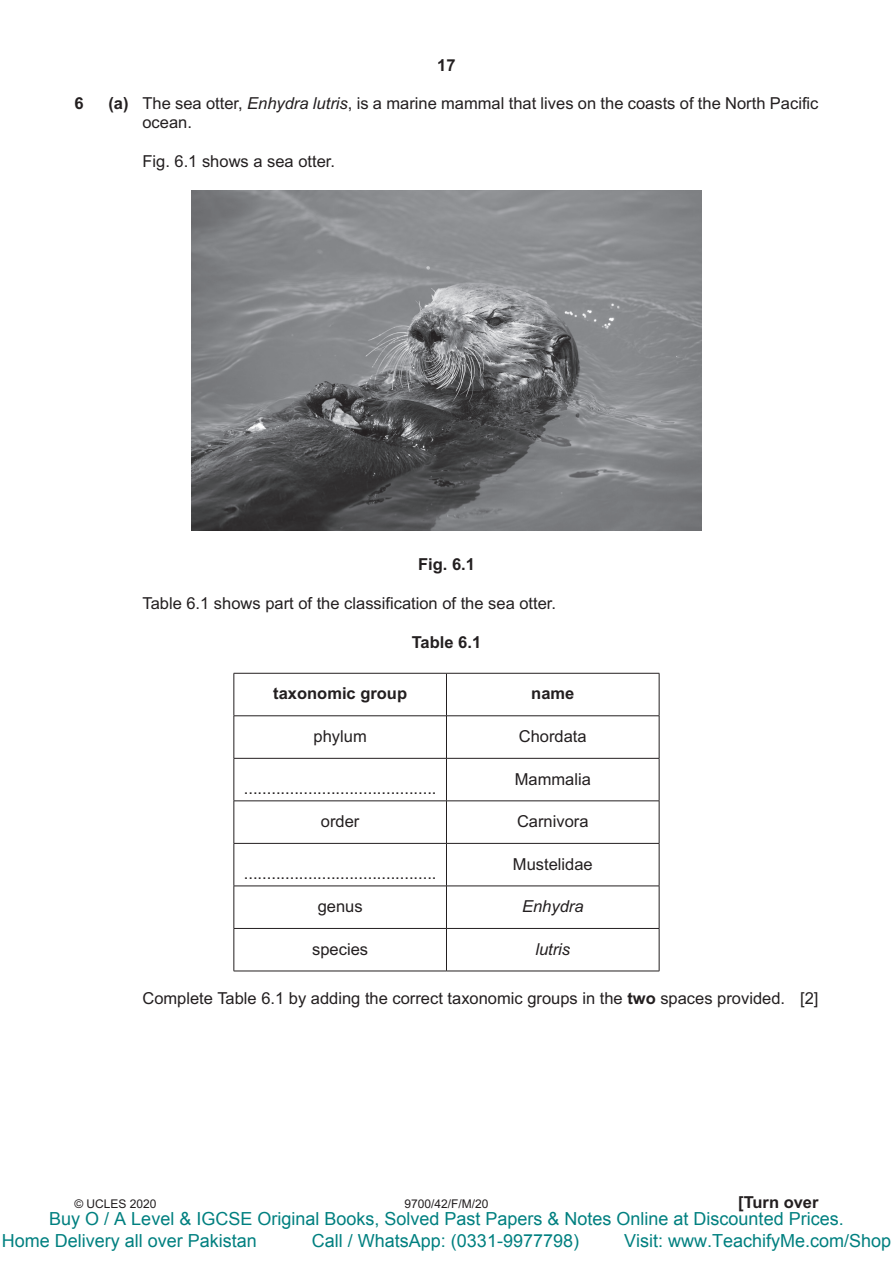
<style>
.page{position:relative;width:893px;height:1263px;background:#fff}
.page>*{position:absolute;margin:0;border:0;box-sizing:border-box;transform-origin:0 0}
.t1{font:18px/21.6px "Arial";color:#008080}
.t2{font:16.5px/19.5px "Arial";color:#231f20}
.t3{font:700 16.5px "Arial";color:#231f20}
.t4{font:italic 16.5px "Arial";color:#231f20}
.t5{font:12px "Arial";color:#231f20}
.s1{font-weight:700}
.s2{font-style:italic}
</style>
<div class="page">
<img style="left:191px;top:190px;width:511px;height:340px">
<hr style="left:446px;top:758px;width:1px;height:43px;background:#231f20">
<hr style="left:234px;top:801px;width:212px;height:1px;background:#231f20">
<hr style="left:446px;top:801px;width:213px;height:1px;background:#231f20">
<hr style="left:446px;top:801px;width:1px;height:42px;background:#231f20">
<hr style="left:234px;top:843px;width:212px;height:1px;background:#231f20">
<hr style="left:446px;top:843px;width:213px;height:1px;background:#231f20">
<hr style="left:446px;top:844px;width:1px;height:42px;background:#231f20">
<hr style="left:234px;top:886px;width:212px;height:1px;background:#231f20">
<hr style="left:446px;top:886px;width:213px;height:1px;background:#231f20">
<hr style="left:446px;top:886px;width:1px;height:42px;background:#231f20">
<hr style="left:234px;top:715px;width:212px;height:1px;background:#231f20">
<hr style="left:446px;top:715px;width:213px;height:1px;background:#231f20">
<hr style="left:234px;top:758px;width:212px;height:1px;background:#231f20">
<hr style="left:446px;top:758px;width:213px;height:1px;background:#231f20">
<hr style="left:234px;top:928px;width:212px;height:1px;background:#231f20">
<hr style="left:446px;top:928px;width:213px;height:1px;background:#231f20">
<hr style="left:446px;top:673px;width:1px;height:42px;background:#231f20">
<hr style="left:446px;top:716px;width:1px;height:42px;background:#231f20">
<hr style="left:446px;top:929px;width:1px;height:42px;background:#231f20">
<hr style="left:234px;top:673px;width:212px;height:1px;background:#231f20">
<hr style="left:234px;top:673px;width:1px;height:42px;background:#231f20">
<hr style="left:446px;top:673px;width:213px;height:1px;background:#231f20">
<hr style="left:659px;top:673px;width:1px;height:42px;background:#231f20">
<hr style="left:234px;top:716px;width:1px;height:42px;background:#231f20">
<hr style="left:659px;top:716px;width:1px;height:42px;background:#231f20">
<hr style="left:234px;top:758px;width:1px;height:43px;background:#231f20">
<hr style="left:659px;top:758px;width:1px;height:43px;background:#231f20">
<hr style="left:234px;top:801px;width:1px;height:42px;background:#231f20">
<hr style="left:659px;top:801px;width:1px;height:42px;background:#231f20">
<hr style="left:234px;top:844px;width:1px;height:42px;background:#231f20">
<hr style="left:659px;top:844px;width:1px;height:42px;background:#231f20">
<hr style="left:234px;top:886px;width:1px;height:42px;background:#231f20">
<hr style="left:659px;top:886px;width:1px;height:42px;background:#231f20">
<hr style="left:234px;top:929px;width:1px;height:42px;background:#231f20">
<hr style="left:659px;top:929px;width:1px;height:42px;background:#231f20">
<hr style="left:234px;top:971px;width:212px;height:1px;background:#231f20">
<hr style="left:446px;top:971px;width:213px;height:1px;background:#231f20">
<p class="t3" style="left:437px;top:53px;width:20px">17</p>
<p class="t3" style="left:74px;top:92px;width:11px">6</p>
<p class="t2" style="left:142px;top:93px;width:677px;text-indent:-34px"><span class="s1">(a)</span> The sea otter, <span class="s2">Enhydra lutris</span>, is a marine mammal that lives on the coasts of the North Pacific ocean.</p>
<p class="t2" style="left:142px;top:152px;width:194px">Fig. 6.1 shows a sea otter.</p>
<p class="t3" style="left:418px;top:552px;width:58px">Fig. 6.1</p>
<p class="t2" style="left:142px;top:593px;width:415px">Table 6.1 shows part of the classification of the sea otter.</p>
<p class="t3" style="left:412px;top:630px;width:71px">Table 6.1</p>
<p class="t3" style="left:273px;top:682px;width:135px">taxonomic group</p>
<p class="t3" style="left:531px;top:682px;width:45px">name</p>
<p class="t2" style="left:314px;top:726px;width:55px">phylum</p>
<p class="t2" style="left:519px;top:726px;width:69px">Chordata</p>
<p class="t2" style="left:244px;top:778px;width:194px">..........................................</p>
<p class="t2" style="left:515px;top:769px;width:78px">Mammalia</p>
<p class="t2" style="left:321px;top:811px;width:40px">order</p>
<p class="t2" style="left:517px;top:811px;width:73px">Carnivora</p>
<p class="t2" style="left:244px;top:863px;width:194px">..........................................</p>
<p class="t2" style="left:513px;top:854px;width:81px">Mustelidae</p>
<p class="t2" style="left:318px;top:896px;width:46px">genus</p>
<p class="t4" style="left:522px;top:896px;width:63px">Enhydra</p>
<p class="t2" style="left:312px;top:939px;width:57px">species</p>
<p class="t4" style="left:535px;top:938px;width:36px">lutris</p>
<p class="t2" style="left:142px;top:988px;width:678px">Complete Table 6.1 by adding the correct taxonomic groups in the <span class="s1">two</span> spaces provided. [2]</p>
<p class="t5" style="left:74px;top:1195px;width:84px">© UCLES 2020</p>
<p class="t5" style="left:404px;top:1195px;width:86px">9700/42/F/M/20</p>
<p class="t3" style="left:738px;top:1190px;width:82px">[Turn over</p>
<p class="t1" style="left:2px;top:1208px;width:843px;text-indent:47px">Buy O / A Level &amp; IGCSE Original Books, Solved Past Papers &amp; Notes Online at Discounted Prices.<br>Home Delivery all over Pakistan</p>
<p class="t1" style="left:312px;top:1229px;width:269px">Call / WhatsApp: (0331-9977798)</p>
<p class="t1" style="left:624px;top:1229px;width:269px">Visit: www.TeachifyMe.com/Shop</p>
</div>
